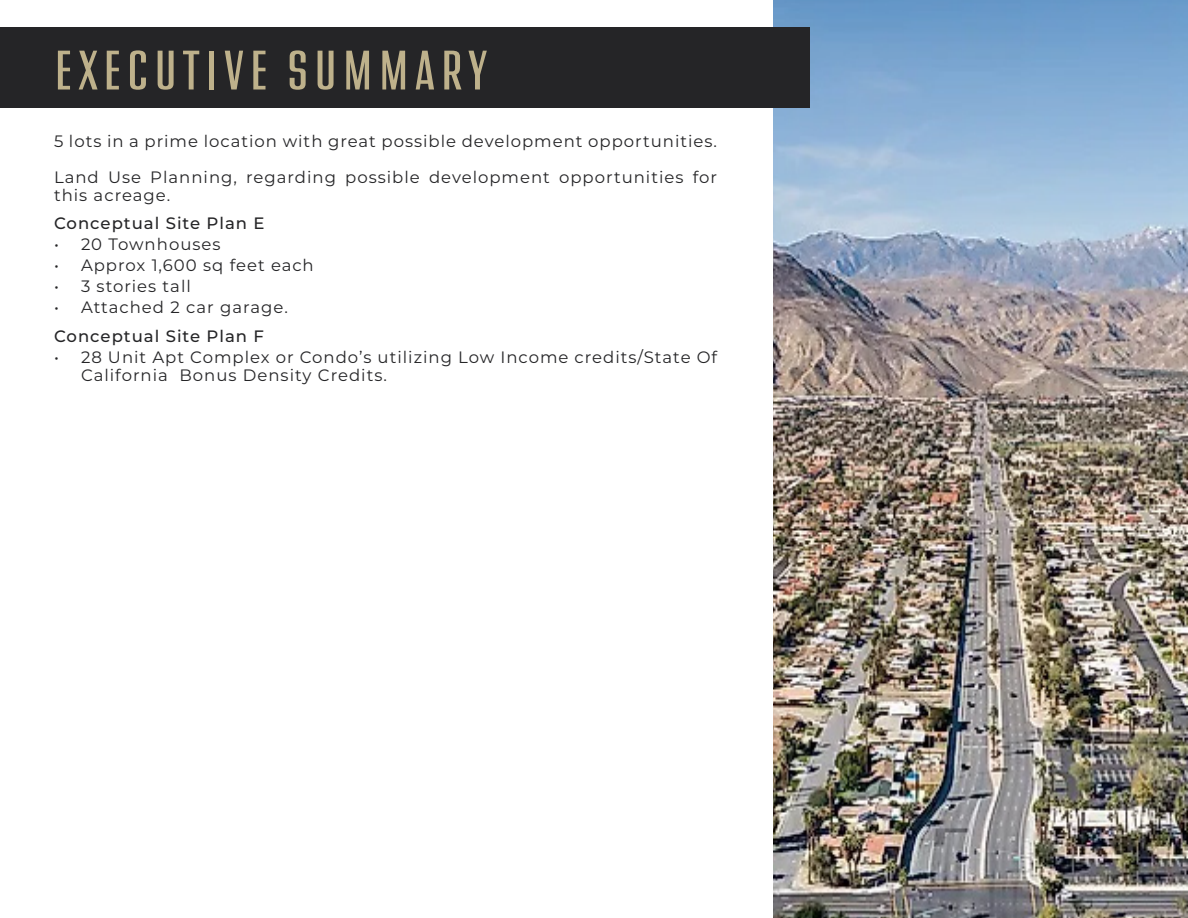
<style>
.page{position:relative;width:1188px;height:918px;background:#fff}
.page>*{position:absolute;margin:0;border:0;box-sizing:border-box;transform-origin:0 0}
.t1{font:condensed 55.5px "Address Sans Pro";letter-spacing:.1em;color:#beb18b}
.t2{font:16.5px/18px "Montserrat";letter-spacing:.06em;color:#252527}
.t3{font:500 16.5px "Montserrat";letter-spacing:.06em;color:#252527}
</style>
<div class="page">
<img style="left:773px;top:0;width:415px;height:918px">
<div style="left:0;top:27px;width:810px;height:81px;background:#252527"></div>
<p class="t1" style="left:54px;top:40px;width:435px">EXECUTIVE SUMMARY</p>
<p class="t2" style="left:54px;top:131px;width:665px">5 lots in a prime location with great possible development opportunities.</p>
<p class="t2" style="left:54px;top:167px;width:665px">Land Use Planning, regarding possible development opportunities for this acreage.</p>
<p class="t3" style="left:54px;top:212px;width:212px">Conceptual Site Plan E</p>
<p class="t2" style="left:54px;top:235px;width:168px">• 20 Townhouses</p>
<p class="t2" style="left:54px;top:256px;width:261px">• Approx 1,600 sq feet each</p>
<p class="t2" style="left:54px;top:277px;width:138px">• 3 stories tall</p>
<p class="t2" style="left:54px;top:298px;width:236px">• Attached 2 car garage.</p>
<p class="t3" style="left:54px;top:324px;width:212px">Conceptual Site Plan F</p>
<p class="t2" style="left:81px;top:347px;width:638px;text-indent:-27px">• 28 Unit Apt Complex or Condo’s utilizing Low Income credits/State Of<br>California Bonus Density Credits.</p>
</div>
